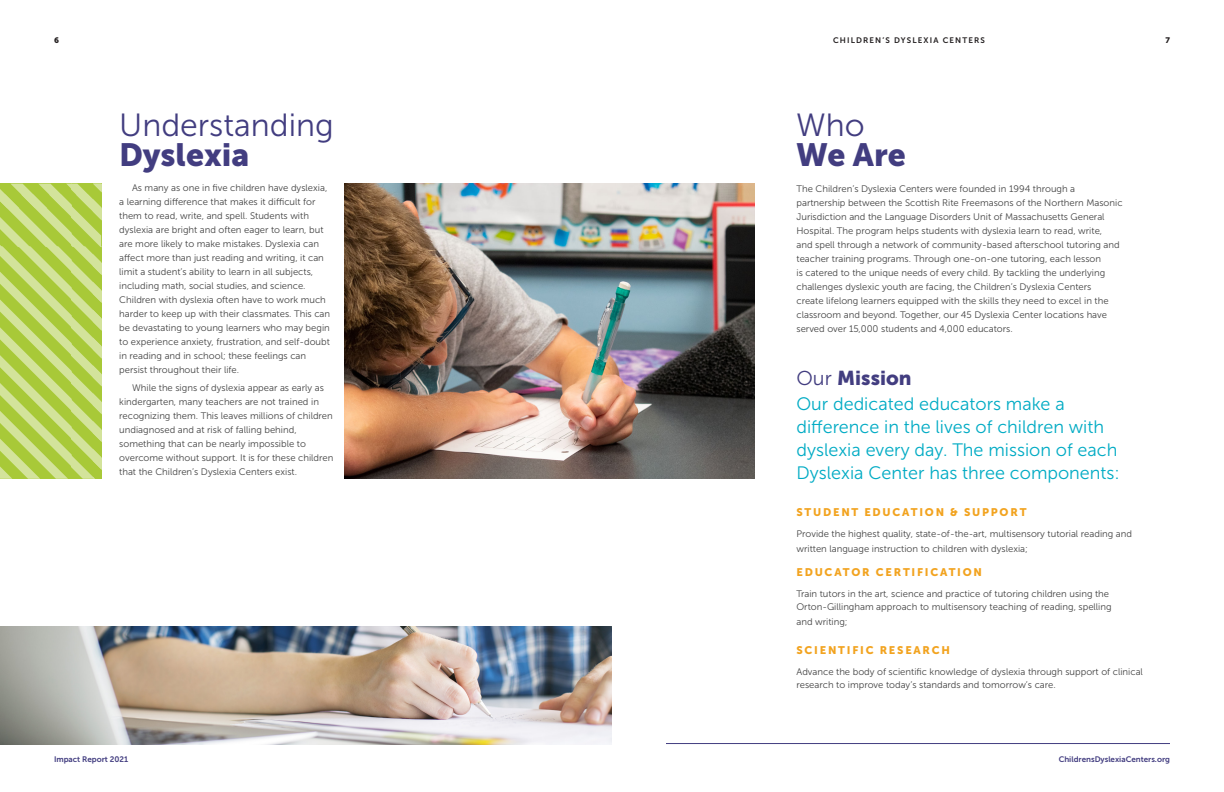
<style>
.page{position:relative;width:1224px;height:792px;background:#fff}
.page>*{position:absolute;margin:0;border:0;box-sizing:border-box;transform-origin:0 0}
.t1{font:32px "Museo Sans 300";color:#423d80}
.t2{font:32px "Museo Sans 900";color:#423d80}
.t3{font:20px "Museo Sans 900";color:#423d80}
.t4{font:18px/23px "Museo Sans 300";color:#00abc4}
.t5{font:11px "Museo Sans 900";letter-spacing:.16em;color:#f2a31f}
.t6{font:9.5px/14px "Museo Sans 300";color:#434343}
.t7{font:8px "Museo Sans 700";color:#423d80}
.t8{font:8px "Museo Sans 700";letter-spacing:.14em;color:#231f20}
.t9{font:8px "Museo Sans 900";color:#231f20}
.s1{font-family:"Museo Sans 300"}
</style>
<div class="page">
<hr style="left:666px;top:743px;width:504px;height:1px;background:#423d80">
<img style="left:344px;top:184px;width:411px;height:295px">
<img style="left:0;top:626px;width:612px;height:118px">
<svg style="left:0;top:184px;width:102px;height:295px;background:#bad463"></svg>
<p class="t9" style="left:54px;top:35px;width:6px">6</p>
<p class="t9" style="left:1165px;top:35px;width:6px">7</p>
<p class="t8" style="left:833px;top:35px;width:153px">CHILDREN’S DYSLEXIA CENTERS</p>
<p class="t1" style="left:119px;top:107px;width:216px">Understanding</p>
<p class="t2" style="left:119px;top:136px;width:132px">Dyslexia</p>
<p class="t6" style="left:119px;top:181px;width:212px;text-indent:13px">As many as one in five children have dyslexia, a learning difference that makes it difficult for them to read, write, and spell. Students with dyslexia are bright and often eager to learn, but are more likely to make mistakes. Dyslexia can affect more than just reading and writing, it can limit a student’s ability to learn in all subjects, including math, social studies, and science.<br>Children with dyslexia often have to work much harder to keep up with their classmates. This can be devastating to young learners who may begin to experience anxiety, frustration, and self-doubt in reading and in school; these feelings can persist throughout their life.</p>
<p class="t6" style="left:119px;top:381px;width:216px;text-indent:13px">While the signs of dyslexia appear as early as kindergarten, many teachers are not trained in recognizing them. This leaves millions of children undiagnosed and at risk of falling behind, something that can be nearly impossible to overcome without support. It is for these children that the Children’s Dyslexia Centers exist.</p>
<p class="t1" style="left:796px;top:107px;width:70px">Who</p>
<p class="t2" style="left:796px;top:136px;width:111px">We Are</p>
<p class="t6" style="left:796px;top:181px;width:328px">The Children’s Dyslexia Centers were founded in 1994 through a partnership between the Scottish Rite Freemasons of the Northern Masonic Jurisdiction and the Language Disorders Unit of Massachusetts General Hospital. The program helps students with dyslexia learn to read, write,<br>and spell through a network of community-based afterschool tutoring and teacher training programs. Through one-on-one tutoring, each lesson<br>is catered to the unique needs of every child. By tackling the underlying challenges dyslexic youth are facing, the Children’s Dyslexia Centers<br>create lifelong learners equipped with the skills they need to excel in the classroom and beyond. Together, our 45 Dyslexia Center locations have served over 15,000 students and 4,000 educators.</p>
<p class="t3" style="left:796px;top:366px;width:117px"><span class="s1">Our</span> Mission</p>
<p class="t4" style="left:796px;top:392px;width:325px">Our dedicated educators make a difference in the lives of children with dyslexia every day. The mission of each Dyslexia Center has three components:</p>
<p class="t5" style="left:796px;top:506px;width:231px">STUDENT EDUCATION &amp; SUPPORT</p>
<p class="t6" style="left:796px;top:527px;width:337px">Provide the highest quality, state-of-the-art, multisensory tutorial reading and</p>
<p class="t6" style="left:796px;top:542px;width:233px">written language instruction to children with dyslexia;</p>
<p class="t5" style="left:796px;top:566px;width:187px">EDUCATOR CERTIFICATION</p>
<p class="t6" style="left:796px;top:586px;width:314px">Train tutors in the art, science and practice of tutoring children using the</p>
<p class="t6" style="left:796px;top:599px;width:317px">Orton-Gillingham approach to multisensory teaching of reading, spelling</p>
<p class="t6" style="left:796px;top:614px;width:53px">and writing;</p>
<p class="t5" style="left:796px;top:643px;width:155px">SCIENTIFIC RESEARCH</p>
<p class="t6" style="left:796px;top:665px;width:348px;line-height:13px">Advance the body of scientific knowledge of dyslexia through support of clinical research to improve today’s standards and tomorrow’s care.</p>
<p class="t7" style="left:54px;top:755px;width:76px">Impact Report 2021</p>
<p class="t7" style="left:1059px;top:755px;width:113px">ChildrensDyslexiaCenters.org</p>
</div>
